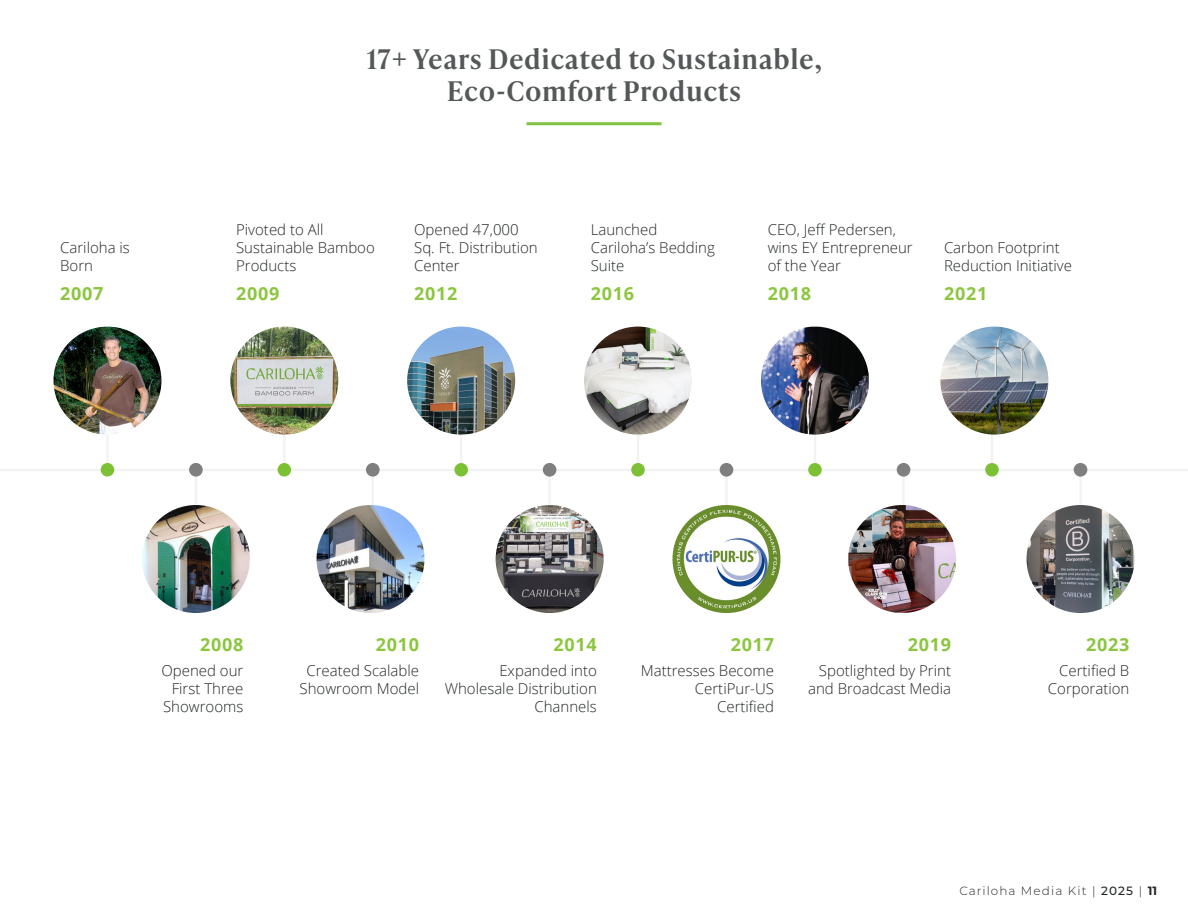
<style>
.page{position:relative;width:1188px;height:918px;background:#fff}
.page>*{position:absolute;margin:0;border:0;box-sizing:border-box;transform-origin:0 0}
.t1{font:600 27px/32.4px "Ivy Presto Text";letter-spacing:.02em;color:#545858;text-align:center}
.t2{font:700 18px "Open Sans";letter-spacing:.04em;color:#8bc63e}
.t3{font:300 15px/18px "Open Sans";color:#222628}
.t4{font:300 12px "Montserrat";letter-spacing:.085em;color:#232628}
.s1{font-weight:500}
.s2{font-weight:700}
</style>
<div class="page">
<hr style="left:526px;top:122px;width:136px;height:3px;background:#80c241">
<hr style="left:0;top:469px;width:1188px;height:2px;background:#f2f2f2">
<hr style="left:195px;top:470px;width:2px;height:54px;background:#f2f2f2">
<div style="left:189px;top:463px;width:14px;height:14px;background:#7f7f7f;border-radius:50%"></div>
<img style="left:142px;top:505px;width:108px;height:108px;border-radius:54px">
<hr style="left:372px;top:470px;width:2px;height:54px;background:#f2f2f2">
<div style="left:366px;top:463px;width:14px;height:14px;background:#7f7f7f;border-radius:50%"></div>
<img style="left:317px;top:505px;width:108px;height:108px;border-radius:54px">
<hr style="left:902px;top:470px;width:3px;height:54px;background:#f2f2f2">
<div style="left:897px;top:463px;width:13px;height:14px;background:#7f7f7f;border-radius:50%"></div>
<img style="left:848px;top:505px;width:108px;height:108px">
<hr style="left:725px;top:470px;width:3px;height:54px;background:#f2f2f2">
<div style="left:720px;top:463px;width:13px;height:14px;background:#7f7f7f;border-radius:50%"></div>
<img style="left:672px;top:505px;width:108px;height:108px;border-radius:54px">
<hr style="left:549px;top:470px;width:2px;height:54px;background:#f2f2f2">
<div style="left:543px;top:463px;width:13px;height:14px;background:#7f7f7f;border-radius:50%"></div>
<img style="left:496px;top:505px;width:108px;height:108px;border-radius:54px">
<hr style="left:106px;top:416px;width:3px;height:54px;background:#f2f2f2">
<div style="left:101px;top:463px;width:13px;height:14px;background:#7cc033;border-radius:50%"></div>
<img style="left:53px;top:327px;width:108px;height:108px;border-radius:54px">
<hr style="left:637px;top:416px;width:2px;height:54px;background:#f2f2f2">
<div style="left:631px;top:463px;width:14px;height:14px;background:#7cc033;border-radius:50%"></div>
<img style="left:584px;top:327px;width:108px;height:108px;border-radius:54px">
<hr style="left:283px;top:416px;width:2px;height:54px;background:#f2f2f2">
<div style="left:278px;top:463px;width:13px;height:14px;background:#7cc033;border-radius:50%"></div>
<img style="left:230px;top:327px;width:108px;height:108px;border-radius:54px">
<hr style="left:991px;top:416px;width:2px;height:54px;background:#f2f2f2">
<div style="left:985px;top:463px;width:14px;height:14px;background:#7cc033;border-radius:50%"></div>
<hr style="left:460px;top:416px;width:2px;height:54px;background:#f2f2f2">
<div style="left:454px;top:463px;width:14px;height:14px;background:#7cc033;border-radius:50%"></div>
<img style="left:407px;top:327px;width:108px;height:108px;border-radius:54px">
<hr style="left:814px;top:416px;width:2px;height:54px;background:#f2f2f2">
<div style="left:808px;top:463px;width:14px;height:14px;background:#7cc033;border-radius:50%"></div>
<img style="left:761px;top:327px;width:108px;height:108px;border-radius:53px">
<hr style="left:1079px;top:470px;width:3px;height:54px;background:#f2f2f2">
<div style="left:1074px;top:463px;width:13px;height:14px;background:#7f7f7f;border-radius:50%"></div>
<img style="left:940px;top:327px;width:108px;height:108px;border-radius:54px">
<img style="left:1027px;top:505px;width:108px;height:108px;border-radius:54px">
<p class="t3" style="left:60px;top:238px;width:71px">Cariloha is<br>Born</p>
<p class="t2" style="left:60px;top:280px;width:45px">2007</p>
<p class="t1" style="left:367px;top:42px;width:457px">17+ Years Dedicated to Sustainable,<br>Eco-Comfort Products</p>
<p class="t3" style="left:236px;top:220px;width:140px">Pivoted to All<br>Sustainable Bamboo<br>Products</p>
<p class="t2" style="left:236px;top:280px;width:45px">2009</p>
<p class="t3" style="left:414px;top:220px;width:125px">Opened 47,000<br>Sq. Ft. Distribution<br>Center</p>
<p class="t2" style="left:414px;top:280px;width:45px">2012</p>
<p class="t3" style="left:591px;top:220px;width:126px">Launched<br>Cariloha’s Bedding<br>Suite</p>
<p class="t2" style="left:591px;top:280px;width:45px">2016</p>
<p class="t3" style="left:768px;top:220px;width:147px">CEO, Jeff Pedersen, wins EY Entrepreneur of the Year</p>
<p class="t2" style="left:768px;top:280px;width:45px">2018</p>
<p class="t3" style="left:944px;top:238px;width:129px">Carbon Footprint<br>Reduction Initiative</p>
<p class="t2" style="left:944px;top:280px;width:45px">2021</p>
<p class="t2" style="left:200px;top:632px;width:45px">2008</p>
<p class="t3" style="left:161px;top:661px;width:84px;text-align:right">Opened our<br>First Three<br>Showrooms</p>
<p class="t2" style="left:376px;top:632px;width:45px">2010</p>
<p class="t3" style="left:300px;top:661px;width:121px;text-align:center">Created Scalable<br>Showroom Model</p>
<p class="t2" style="left:554px;top:632px;width:45px">2014</p>
<p class="t3" style="left:445px;top:661px;width:154px;text-align:right">Expanded into<br>Wholesale Distribution<br>Channels</p>
<p class="t2" style="left:731px;top:632px;width:45px">2017</p>
<p class="t3" style="left:641px;top:661px;width:135px;text-align:right">Mattresses Become<br>CertiPur-US<br>Certified</p>
<p class="t2" style="left:908px;top:632px;width:45px">2019</p>
<p class="t3" style="left:808px;top:661px;width:144px;text-align:right">Spotlighted by Print and Broadcast Media</p>
<p class="t2" style="left:1086px;top:632px;width:45px">2023</p>
<p class="t3" style="left:1048px;top:661px;width:83px;text-align:right">Certified B<br>Corporation</p>
<p class="t4" style="left:959px;top:883px;width:199px">Cariloha Media Kit | <span class="s1">2025</span> | <span class="s2">11</span></p>
</div>
